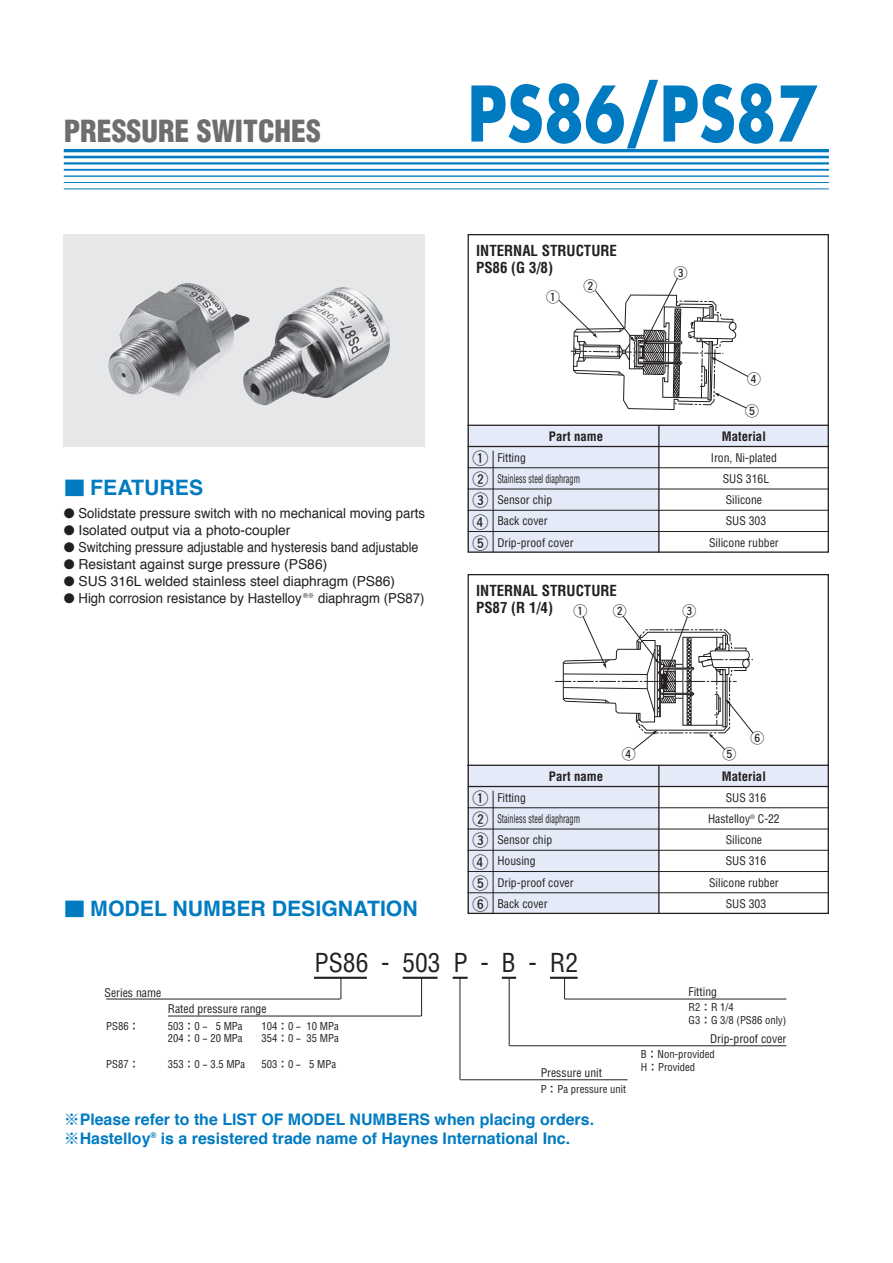
<style>
.page{position:relative;width:893px;height:1263px;background:#fff}
.page>*{position:absolute;margin:0;border:0;box-sizing:border-box;transform-origin:0 0}
.t1{font:700 74.4px "Futura";color:#007bc2;scale:.8 1}
.t2{font:900 condensed 29.7px "Helvetica";color:#6d6e70}
.t3{font:condensed 25.5px "Helvetica";color:#231f20}
.t4{font:700 21.3px "Helvetica";color:#007bc2}
.t5{font:700 15.9px/19.2px "Helvetica";color:#007bc2}
.t6{font:15.9px/21.3px "Ftgfr Alpha";color:#231f20;text-align:justify}
.t7{font:700 condensed 14.85px/17px "Helvetica";color:#231f20}
.t8{font:13.8px/17px "Helvetica";color:#231f20;scale:.95 1}
.t9{font:13.8px "Ftgfr Alpha";color:#231f20}
.t10{font:700 condensed 12.75px "Helvetica";color:#231f20}
.t11{font:condensed 11.7px/21.3px "Helvetica";color:#231f20}
.t12{font:condensed 11.7px "Helvetica";color:#231f20;scale:.7 1}
.t13{font:condensed 10.65px/12.8px "Helvetica";color:#231f20}
.s1{font-family:"Shin Go Medium 90 msp RKSJ H";font-weight:400;font-size:19.2px}
.s2{font-family:"Ftgfr Alpha";font-stretch:normal;font-size:15.9px}
.s3{font-family:"Gothic BBB Medium 90 msp RKSJ H";font-stretch:normal}
.s4{font-family:"Shin Go Medium 90 msp RKSJ H";font-weight:400}
</style>
<div class="page">
<hr style="left:64px;top:149px;width:765px;height:3px;background:#007bc2">
<hr style="left:64px;top:156px;width:765px;height:2px;background:#007bc2">
<hr style="left:64px;top:162px;width:765px;height:3px;background:#007bc2">
<hr style="left:64px;top:169px;width:765px;height:2px;background:#007bc2">
<hr style="left:64px;top:175px;width:765px;height:2px;background:#007bc2">
<hr style="left:64px;top:182px;width:765px;height:1px;background:#007bc2">
<hr style="left:64px;top:189px;width:765px;height:1px;background:#007bc2">
<div style="left:64px;top:234px;width:361px;height:213px;background:#e6e7e8"></div>
<img style="left:108px;top:283px;width:135px;height:113px">
<img style="left:243px;top:287px;width:147px;height:118px">
<hr style="left:314px;top:977px;width:53px;height:2px;background:#231f20">
<hr style="left:403px;top:977px;width:34px;height:2px;background:#231f20">
<svg style="left:502px;top:977px;width:14px;height:2px"></svg>
<svg style="left:453px;top:977px;width:15px;height:2px"></svg>
<hr style="left:550px;top:977px;width:28px;height:2px;background:#231f20">
<svg style="left:341px;top:978px;width:1px;height:21px"></svg>
<hr style="left:421px;top:978px;width:1px;height:38px;background:#231f20">
<hr style="left:460px;top:978px;width:1px;height:102px;background:#231f20">
<hr style="left:509px;top:978px;width:1px;height:68px;background:#231f20">
<svg style="left:564px;top:979px;width:1px;height:20px"></svg>
<hr style="left:106px;top:999px;width:235px;height:1px;background:#231f20">
<hr style="left:564px;top:999px;width:222px;height:1px;background:#231f20">
<hr style="left:509px;top:1046px;width:277px;height:1px;background:#231f20">
<hr style="left:168px;top:1016px;width:253px;height:1px;background:#231f20">
<hr style="left:460px;top:1080px;width:167px;height:1px;background:#231f20">
<svg style="left:467px;top:234px;width:362px;height:681px"></svg>
<h2 class="t2" style="left:64px;top:120px;width:259px">PRESSURE SWITCHES</h2>
<h3 class="t4" style="left:64px;top:479px;width:141px"><span class="s1">■</span> FEATURES</h3>
<p class="t8" style="left:79px;top:506px;width:366px">Solidstate pressure switch with no mechanical moving parts Isolated output via a photo-coupler<br>Switching pressure adjustable and hysteresis band adjustable Resistant against surge pressure (PS86)<br>SUS 316L welded stainless steel diaphragm (PS86)<br>High corrosion resistance by Hastelloy <sup>®</sup><sup>※</sup> diaphragm (PS87)</p>
<h1 class="t1" style="left:468px;top:80px;width:439px">PS86/PS87</h1>
<p class="t7" style="left:476px;top:243px;width:142px">INTERNAL STRUCTURE<br>PS86 (G 3/8)</p>
<p class="t9" style="left:546px;top:290px;width:15px">1</p>
<p class="t9" style="left:583px;top:280px;width:15px">2</p>
<p class="t9" style="left:674px;top:266px;width:15px">3</p>
<p class="t9" style="left:747px;top:372px;width:15px">4</p>
<p class="t9" style="left:745px;top:404px;width:15px">5</p>
<p class="t10" style="left:549px;top:431px;width:56px">Part name</p>
<p class="t10" style="left:722px;top:431px;width:45px">Material</p>
<p class="t11" style="left:472px;top:448px;width:55px"><span class="s2">1</span> Fitting</p>
<p class="t6" style="left:472px;top:469px;width:17px">2<br>3<br>4<br>5</p>
<p class="t12" style="left:497px;top:474px;width:120px">Stainless steel diaphragm</p>
<p class="t11" style="left:497px;top:511px;width:78px">Back cover<br>Drip-proof cover</p>
<p class="t11" style="left:497px;top:490px;width:56px">Sensor chip</p>
<p class="t7" style="left:476px;top:583px;width:142px">INTERNAL STRUCTURE<br>PS87 (R 1/4)</p>
<p class="t9" style="left:573px;top:604px;width:15px">1</p>
<p class="t9" style="left:613px;top:604px;width:15px">2</p>
<p class="t9" style="left:682px;top:604px;width:15px">3</p>
<p class="t11" style="left:711px;top:448px;width:68px">Iron, Ni-plated</p>
<p class="t11" style="left:723px;top:469px;width:48px">SUS 316L</p>
<p class="t11" style="left:726px;top:490px;width:38px">Silicone</p>
<p class="t11" style="left:709px;top:511px;width:71px;text-align:center">SUS 303<br>Silicone rubber</p>
<p class="t9" style="left:750px;top:731px;width:15px">6</p>
<p class="t9" style="left:622px;top:748px;width:15px">4</p>
<p class="t9" style="left:722px;top:748px;width:15px">5</p>
<p class="t10" style="left:549px;top:771px;width:56px">Part name</p>
<p class="t10" style="left:722px;top:771px;width:45px">Material</p>
<p class="t11" style="left:472px;top:788px;width:55px"><span class="s2">1</span> Fitting</p>
<p class="t6" style="left:472px;top:809px;width:17px">2<br>3<br>4<br>5<br>6</p>
<p class="t12" style="left:497px;top:814px;width:120px">Stainless steel diaphragm</p>
<p class="t11" style="left:497px;top:851px;width:78px">Housing<br>Drip-proof cover<br>Back cover</p>
<p class="t11" style="left:497px;top:830px;width:56px">Sensor chip</p>
<h3 class="t4" style="left:64px;top:899px;width:356px"><span class="s1">■</span> MODEL NUMBER DESIGNATION</h3>
<h3 class="t3" style="left:315px;top:953px;width:265px">PS86 - 503 P - B - R2</h3>
<p class="t11" style="left:105px;top:983px;width:58px">Series name</p>
<p class="t11" style="left:168px;top:999px;width:100px">Rated pressure range</p>
<p class="t13" style="left:106px;top:1020px;width:35px">PS86<span class="s3">：</span></p>
<p class="t13" style="left:106px;top:1058px;width:35px">PS87<span class="s3">：</span></p>
<p class="t13" style="left:168px;top:1020px;width:76px">503<span class="s3">：</span>0 ~ 5 MPa</p>
<p class="t13" style="left:261px;top:1020px;width:79px">104<span class="s3">：</span>0 ~ 10 MPa</p>
<p class="t13" style="left:168px;top:1033px;width:76px">204<span class="s3">：</span>0 ~ 20 MPa</p>
<p class="t13" style="left:261px;top:1033px;width:79px">354<span class="s3">：</span>0 ~ 35 MPa</p>
<p class="t13" style="left:168px;top:1058px;width:79px">353<span class="s3">：</span>0 ~ 3.5 MPa</p>
<p class="t13" style="left:261px;top:1058px;width:76px">503<span class="s3">：</span>0 ~ 5 MPa</p>
<p class="t11" style="left:541px;top:1063px;width:63px">Pressure unit</p>
<p class="t13" style="left:541px;top:1084px;width:87px">P<span class="s3">：</span>Pa pressure unit</p>
<p class="t5" style="left:64px;top:1111px;width:532px"><span class="s4">※</span>Please refer to the LIST OF MODEL NUMBERS when placing orders. <span class="s4">※</span>Hastelloy<sup>®</sup> is a resistered trade name of Haynes International Inc.</p>
<p class="t11" style="left:726px;top:788px;width:42px">SUS 316</p>
<p class="t11" style="left:708px;top:809px;width:73px">Hastelloy<sup>®</sup> C-22</p>
<p class="t11" style="left:726px;top:830px;width:38px">Silicone</p>
<p class="t11" style="left:709px;top:851px;width:71px;text-align:center">SUS 316<br>Silicone rubber<br>SUS 303</p>
<p class="t11" style="left:688px;top:982px;width:30px">Fitting</p>
<p class="t13" style="left:689px;top:1002px;width:99px">R2<span class="s3">：</span>R 1/4<br>G3<span class="s3">：</span>G 3/8 (PS86 only)</p>
<p class="t11" style="left:710px;top:1029px;width:78px">Drip-proof cover</p>
<p class="t13" style="left:641px;top:1049px;width:75px">B<span class="s3">：</span>Non-provided<br>H<span class="s3">：</span>Provided</p>
</div>
